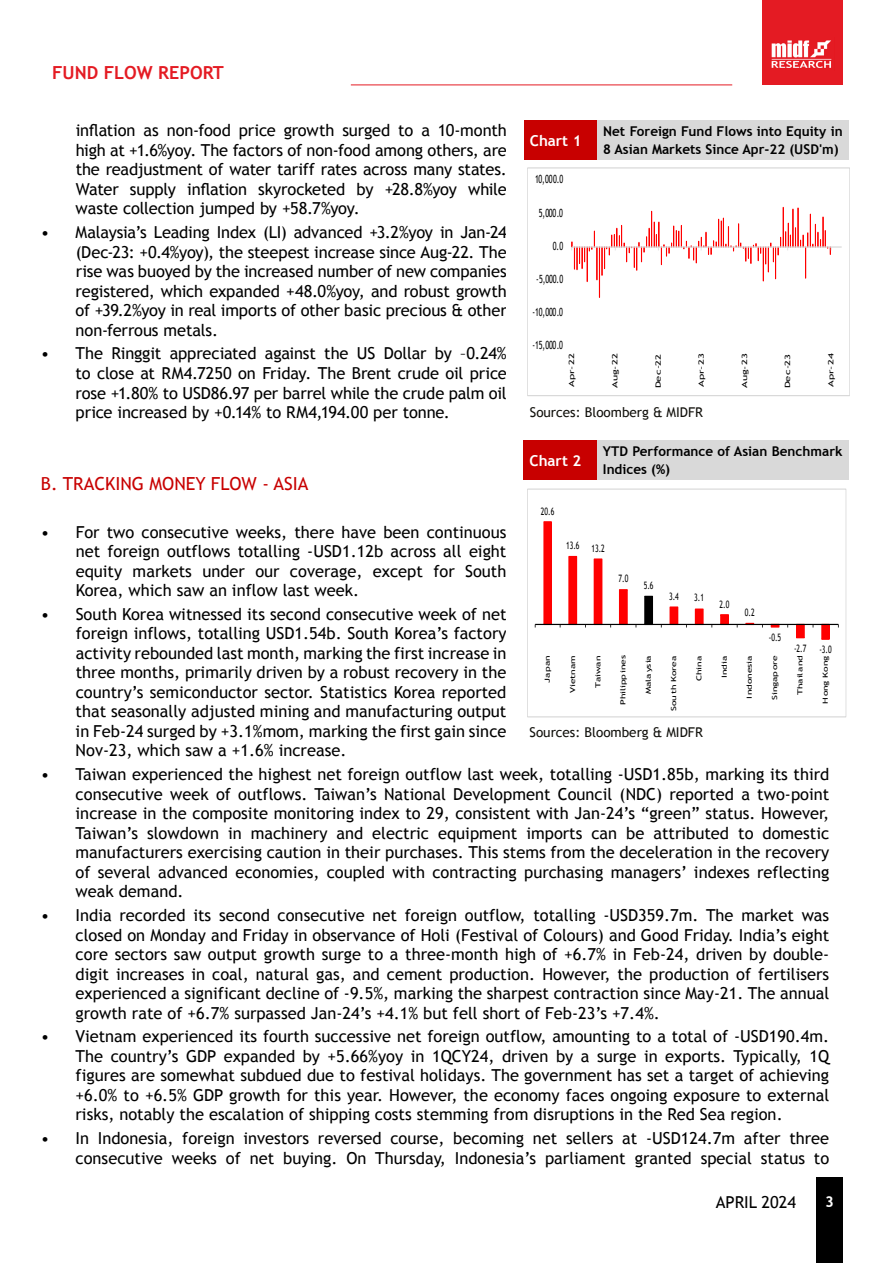
<style>
.page{position:relative;width:893px;height:1263px;background:#fff}
.page>*{position:absolute;margin:0;border:0;box-sizing:border-box;transform-origin:0 0}
.t1{font:18px "Trebuchet MS";color:#c80000}
.t2{font:700 18px "Trebuchet MS";color:#e41b23}
.t3{font:16.5px/19.5px "Trebuchet MS";color:#000;text-align:justify}
.t4{font:700 15px "Trebuchet MS";color:#fff}
.t5{font:700 13.5px/18px "Trebuchet MS";color:#000}
.t6{font:13.5px "Trebuchet MS";color:#12110c}
.t7{font:11.25px "Trebuchet MS";letter-spacing:-.025em;color:#000;scale:.64 1}
.t8{font:10.2px "Trebuchet MS";color:#000;scale:.68 1}
.t9{font:7.2px "Trebuchet MS";letter-spacing:-.025em;color:#000;scale:1.56 1}
.t10{font:6.9px "Trebuchet MS";letter-spacing:.01em;color:#000;scale:1.47 1}
.t11{font:6.9px "Trebuchet MS";letter-spacing:-.01em;color:#000;scale:1.47 1}
</style>
<div class="page">
<div style="left:816px;top:1178px;width:27px;height:85px;background:#000"></div>
<hr style="left:351px;top:85px;width:381px;height:1px;background:#e41b23">
<div style="left:762px;top:0;width:80px;height:84px;background:#e41b23"></div>
<img style="left:771px;top:40px;width:61px;height:28px">
<div style="left:524px;top:120px;width:73px;height:40px;background:#c80000"></div>
<div style="left:597px;top:120px;width:252px;height:40px;background:#d9d9d9"></div>
<div style="left:524px;top:440px;width:73px;height:40px;background:#c80000"></div>
<div style="left:597px;top:440px;width:251px;height:40px;background:#d9d9d9"></div>
<hr style="left:572px;top:247px;width:270px;height:1px;background:#d9d9d9">
<svg style="left:571px;top:207px;width:261px;height:91px"></svg>
<div style="left:527px;top:168px;width:323px;height:228px;border:1px solid #d9d9d9"></div>
<div style="left:544px;top:522px;width:7px;height:102px;background:#f00"></div>
<div style="left:543px;top:521px;width:9px;height:104px;border:1px solid #f00"></div>
<div style="left:569px;top:556px;width:8px;height:68px;background:#f00"></div>
<div style="left:568px;top:556px;width:9px;height:69px;border:1px solid #f00"></div>
<div style="left:594px;top:559px;width:8px;height:65px;background:#f00"></div>
<div style="left:619px;top:590px;width:8px;height:34px;background:#f00"></div>
<div style="left:619px;top:589px;width:9px;height:36px;border:1px solid #f00"></div>
<div style="left:645px;top:596px;width:8px;height:28px;background:#000"></div>
<div style="left:644px;top:596px;width:9px;height:29px;border:1px solid #000"></div>
<div style="left:670px;top:607px;width:8px;height:17px;background:#f00"></div>
<div style="left:695px;top:609px;width:8px;height:15px;background:#f00"></div>
<div style="left:695px;top:609px;width:8px;height:16px;border:1px solid #f00"></div>
<div style="left:720px;top:615px;width:8px;height:9px;background:#f00"></div>
<div style="left:720px;top:614px;width:9px;height:11px;border:1px solid #f00"></div>
<svg style="left:771px;top:625px;width:8px;height:2px"></svg>
<div style="left:796px;top:624px;width:8px;height:14px;background:#f00"></div>
<div style="left:796px;top:624px;width:9px;height:14px;border:1px solid #f00"></div>
<div style="left:822px;top:624px;width:7px;height:15px;background:#f00"></div>
<div style="left:821px;top:624px;width:9px;height:15px;border:1px solid #f00"></div>
<hr style="left:535px;top:624px;width:303px;height:1px;background:#000">
<div style="left:527px;top:489px;width:319px;height:228px;border:1px solid #d9d9d9"></div>
<p class="t2" style="left:52px;top:61px;width:173px">FUND FLOW REPORT</p>
<p class="t3" style="left:76px;top:121px;width:433px">inflation as non-food price growth surged to a 10-month high at +1.6%yoy. The factors of non-food among others, are the readjustment of water tariff rates across many states.<br>Water supply inflation skyrocketed by +28.8%yoy while waste collection jumped by +58.7%yoy.</p>
<p class="t3" style="left:76px;top:223px;width:433px;text-indent:-35px">• Malaysia’s Leading Index (LI) advanced +3.2%yoy in Jan-24 (Dec-23: +0.4%yoy), the steepest increase since Aug-22. The rise was buoyed by the increased number of new companies registered, which expanded +48.0%yoy, and robust growth of +39.2%yoy in real imports of other basic precious &amp; other non-ferrous metals.</p>
<p class="t3" style="left:76px;top:344px;width:433px;text-indent:-35px">• The Ringgit appreciated against the US Dollar by –0.24% to close at RM4.7250 on Friday. The Brent crude oil price rose +1.80% to USD86.97 per barrel while the crude palm oil price increased by +0.14% to RM4,194.00 per tonne.</p>
<p class="t4" style="left:530px;top:131px;width:53px">Chart 1</p>
<p class="t5" style="left:603px;top:122px;width:241px">Net Foreign Fund Flows into Equity in<br>8 Asian Markets Since Apr-22 (USD'm)</p>
<p class="t7" style="left:535px;top:173px;width:46px">10,000.0</p>
<p class="t7" style="left:539px;top:206px;width:39px">5,000.0</p>
<p class="t7" style="left:553px;top:239px;width:18px">0.0</p>
<p class="t7" style="left:536px;top:273px;width:44px">-5,000.0</p>
<p class="t7" style="left:532px;top:305px;width:49px">-10,000.0</p>
<p class="t7" style="left:532px;top:339px;width:49px">-15,000.0</p>
<p class="t9" style="left:567px;top:387px;width:23px;rotate:-90deg">Apr-22</p>
<p class="t9" style="left:611px;top:388px;width:23px;rotate:-90deg">Aug-22</p>
<p class="t9" style="left:654px;top:388px;width:23px;rotate:-90deg">Dec-22</p>
<p class="t9" style="left:697px;top:387px;width:23px;rotate:-90deg">Apr-23</p>
<p class="t9" style="left:740px;top:388px;width:23px;rotate:-90deg">Aug-23</p>
<p class="t9" style="left:783px;top:388px;width:23px;rotate:-90deg">Dec-23</p>
<p class="t9" style="left:827px;top:387px;width:23px;rotate:-90deg">Apr-24</p>
<p class="t6" style="left:530px;top:404px;width:175px">Sources: Bloomberg &amp; MIDFR</p>
<p class="t4" style="left:530px;top:451px;width:53px">Chart 2</p>
<p class="t5" style="left:603px;top:443px;width:241px">YTD Performance of Asian Benchmark<br>Indices (%)</p>
<p class="t1" style="left:41px;top:473px;width:269px">B. TRACKING MONEY FLOW - ASIA</p>
<p class="t3" style="left:76px;top:522px;width:432px;text-indent:-35px">• For two consecutive weeks, there have been continuous net foreign outflows totalling -USD1.12b across all eight equity markets under our coverage, except for South Korea, which saw an inflow last week.</p>
<p class="t3" style="left:76px;top:604px;width:432px;text-indent:-35px">• South Korea witnessed its second consecutive week of net foreign inflows, totalling USD1.54b. South Korea’s factory activity rebounded last month, marking the first increase in three months, primarily driven by a robust recovery in the country’s semiconductor sector. Statistics Korea reported that seasonally adjusted mining and manufacturing output in Feb-24 surged by +3.1%mom, marking the first gain since Nov-23, which saw a +1.6% increase.</p>
<p class="t3" style="left:76px;top:765px;width:755px;text-indent:-35px">• Taiwan experienced the highest net foreign outflow last week, totalling -USD1.85b, marking its third consecutive week of outflows. Taiwan’s National Development Council (NDC) reported a two-point increase in the composite monitoring index to 29, consistent with Jan-24’s “green” status. However, Taiwan’s slowdown in machinery and electric equipment imports can be attributed to domestic manufacturers exercising caution in their purchases. This stems from the deceleration in the recovery of several advanced economies, coupled with contracting purchasing managers’ indexes reflecting weak demand.</p>
<p class="t3" style="left:76px;top:906px;width:755px;text-indent:-35px">• India recorded its second consecutive net foreign outflow, totalling -USD359.7m. The market was closed on Monday and Friday in observance of Holi (Festival of Colours) and Good Friday. India’s eight core sectors saw output growth surge to a three-month high of +6.7% in Feb-24, driven by double&shy;digit increases in coal, natural gas, and cement production. However, the production of fertilisers experienced a significant decline of -9.5%, marking the sharpest contraction since May-21. The annual growth rate of +6.7% surpassed Jan-24’s +4.1% but fell short of Feb-23’s +7.4%.</p>
<p class="t3" style="left:76px;top:1027px;width:755px;text-indent:-35px">• Vietnam experienced its fourth successive net foreign outflow, amounting to a total of -USD190.4m.<br>The country’s GDP expanded by +5.66%yoy in 1QCY24, driven by a surge in exports. Typically, 1Q figures are somewhat subdued due to festival holidays. The government has set a target of achieving +6.0% to +6.5% GDP growth for this year. However, the economy faces ongoing exposure to external risks, notably the escalation of shipping costs stemming from disruptions in the Red Sea region.</p>
<p class="t3" style="left:41px;top:1129px;width:790px;text-align:right">• In Indonesia, foreign investors reversed course, becoming net sellers at -USD124.7m after three consecutive weeks of net buying. On Thursday, Indonesia’s parliament granted special status to</p>
<p class="t8" style="left:541px;top:505px;width:21px">20.6</p>
<p class="t8" style="left:566px;top:541px;width:58px">13.6 13.2</p>
<p class="t8" style="left:618px;top:572px;width:16px">7.0</p>
<p class="t8" style="left:644px;top:580px;width:16px">5.6</p>
<p class="t8" style="left:669px;top:590px;width:16px">3.4</p>
<p class="t8" style="left:694px;top:592px;width:16px">3.1</p>
<p class="t8" style="left:720px;top:598px;width:16px">2.0</p>
<p class="t8" style="left:745px;top:606px;width:16px">0.2</p>
<p class="t8" style="left:769px;top:631px;width:20px">-0.5</p>
<p class="t8" style="left:794px;top:642px;width:20px">-2.7</p>
<p class="t8" style="left:819px;top:643px;width:20px">-3.0</p>
<p class="t10" style="left:543px;top:683px;width:20px;rotate:-90deg">Japan</p>
<p class="t10" style="left:569px;top:693px;width:27px;rotate:-90deg">Vietnam</p>
<p class="t10" style="left:594px;top:688px;width:24px;rotate:-90deg">Taiwan</p>
<p class="t10" style="left:619px;top:705px;width:36px;rotate:-90deg">Philippines</p>
<p class="t11" style="left:644px;top:694px;width:27px;rotate:-90deg">Malaysia</p>
<p class="t10" style="left:670px;top:711px;width:39px;rotate:-90deg">South Korea</p>
<p class="t10" style="left:695px;top:681px;width:19px;rotate:-90deg">China</p>
<p class="t10" style="left:720px;top:678px;width:17px;rotate:-90deg">India</p>
<p class="t10" style="left:745px;top:698px;width:31px;rotate:-90deg">Indonesia</p>
<p class="t10" style="left:771px;top:700px;width:32px;rotate:-90deg">Singapore</p>
<p class="t10" style="left:796px;top:695px;width:28px;rotate:-90deg">Thailand</p>
<p class="t10" style="left:821px;top:704px;width:34px;rotate:-90deg">Hong Kong</p>
<p class="t6" style="left:530px;top:724px;width:175px">Sources: Bloomberg &amp; MIDFR</p>
<p class="t3" style="left:716px;top:1193px;width:82px">APRIL 2024</p>
<p class="t4" style="left:825px;top:1192px;width:10px">3</p>
</div>
